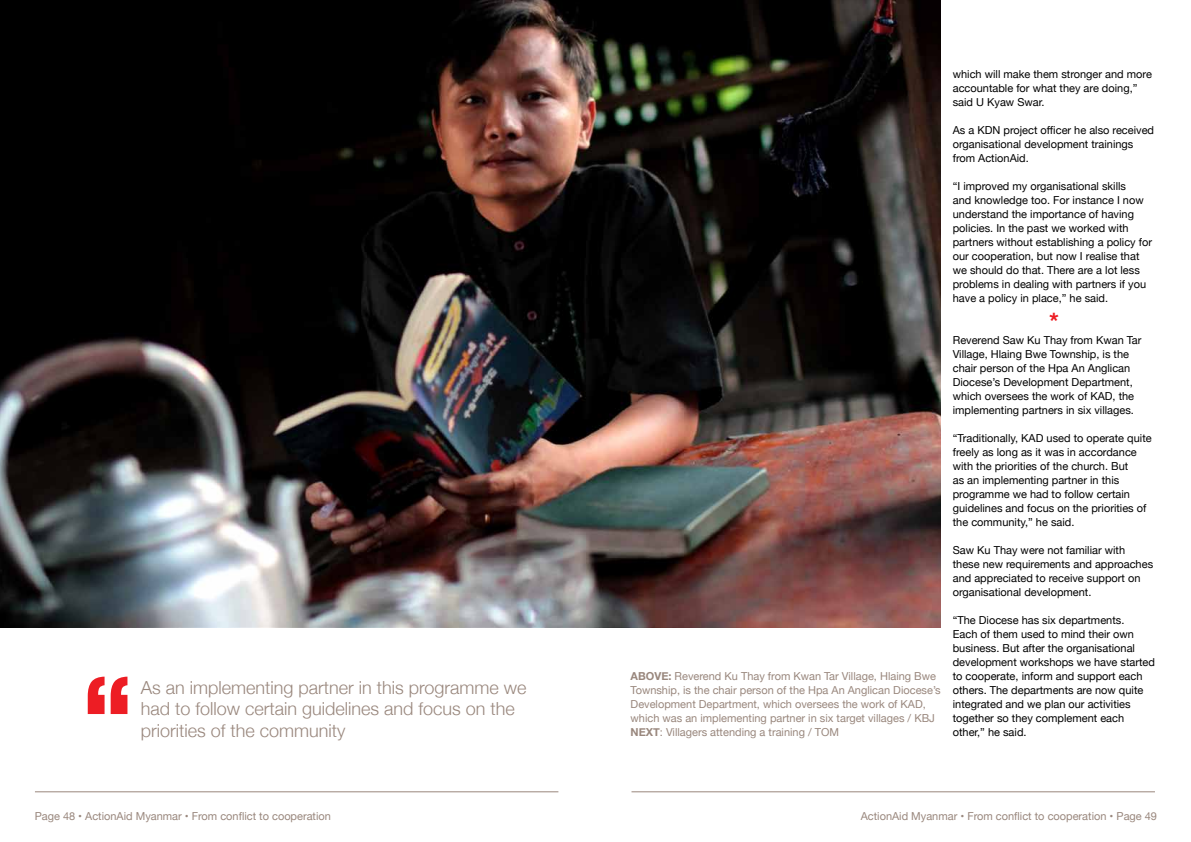
<style>
.page{position:relative;width:1191px;height:842px;background:#fff}
.page>*{position:absolute;margin:0;border:0;box-sizing:border-box;transform-origin:0 0}
.t1{font:900 condensed 100px "Helvetica Neue";color:#ed1d24}
.t2{font:700 24px "Helvetica Neue";color:#ed1d24}
.t3{font:300 18px/21.6px "Helvetica Neue";color:#99877d}
.t4{font:11px/14px "Helvetica Neue";color:#000}
.t5{font:11px/14px "Helvetica Neue";color:#99877d}
.s1{font-weight:700}
</style>
<div class="page">
<hr style="left:631px;top:791px;width:524px;height:1px;background:#99877d">
<hr style="left:35px;top:791px;width:523px;height:1px;background:#99877d">
<img style="left:0;top:0;width:940px;height:627px">
<h1 class="t1" style="left:84px;top:630px;width:50px">“</h1>
<h3 class="t3" style="left:141px;top:675px;width:387px">As an implementing partner in this programme we had to follow certain guidelines and focus on the</h3>
<h3 class="t3" style="left:141px;top:718px;width:206px">priorities of the community</h3>
<p class="t5" style="left:630px;top:670px;width:312px"><span class="s1">ABOVE:</span> Reverend Ku Thay from Kwan Tar Village, Hlaing Bwe Township, is the chair person of the Hpa An Anglican Diocese’s Development Department, which oversees the work of KAD, which was an implementing partner in six target villages / KBJ <span class="s1">NEXT</span>: Villagers attending a training / TOM</p>
<p class="t4" style="left:952px;top:68px;width:201px">which will make them stronger and more accountable for what they are doing,” said U Kyaw Swar.</p>
<p class="t4" style="left:952px;top:124px;width:203px">As a KDN project officer he also received organisational development trainings from ActionAid.</p>
<p class="t4" style="left:952px;top:180px;width:201px">“I improved my organisational skills<br>and knowledge too. For instance I now understand the importance of having policies. In the past we worked with partners without establishing a policy for our cooperation, but now I realise that we should do that. There are a lot less problems in dealing with partners if you have a policy in place,” he said.</p>
<h2 class="t2" style="left:1049px;top:303px;width:11px">*</h2>
<p class="t4" style="left:952px;top:334px;width:190px">Reverend Saw Ku Thay from Kwan Tar Village, Hlaing Bwe Township, is the chair person of the Hpa An Anglican Diocese’s Development Department, which oversees the work of KAD, the implementing partners in six villages.</p>
<p class="t4" style="left:952px;top:432px;width:200px">“Traditionally, KAD used to operate quite freely as long as it was in accordance with the priorities of the church. But<br>as an implementing partner in this programme we had to follow certain guidelines and focus on the priorities of the community,” he said.</p>
<p class="t4" style="left:952px;top:544px;width:202px">Saw Ku Thay were not familiar with these new requirements and approaches and appreciated to receive support on organisational development.</p>
<p class="t4" style="left:952px;top:614px;width:204px">“The Diocese has six departments.<br>Each of them used to mind their own business. But after the organisational development workshops we have started to cooperate, inform and support each others. The departments are now quite integrated and we plan our activities together so they complement each other,” he said.</p>
<p class="t5" style="left:35px;top:809px;width:298px">Page 48 • ActionAid Myanmar • From conflict to cooperation</p>
<p class="t5" style="left:860px;top:809px;width:298px">ActionAid Myanmar • From conflict to cooperation • Page 49</p>
</div>
